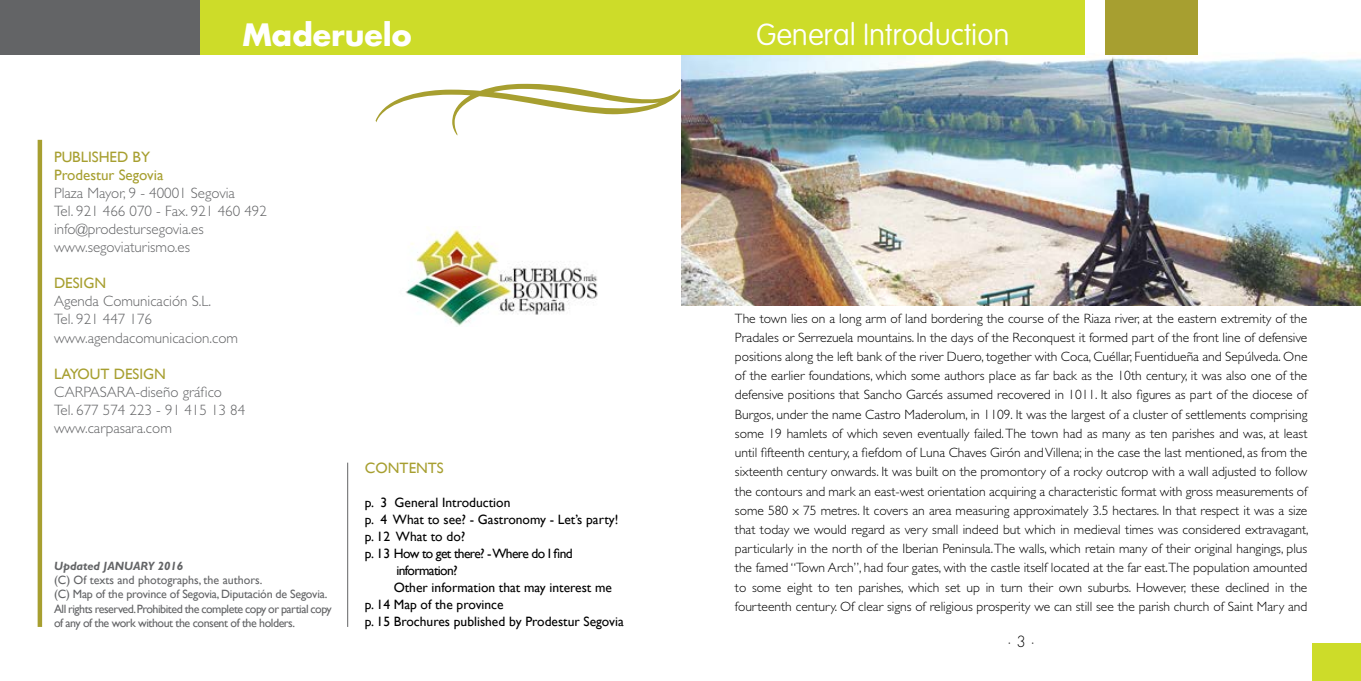
<style>
.page{position:relative;width:1361px;height:681px;background:#fff}
.page>*{position:absolute;margin:0;border:0;box-sizing:border-box;transform-origin:0 0}
.t1{font:100 30px "VAG Rounded";color:#fff}
.t2{font:700 30px "Futura";color:#fff}
.t3{font:300 15px/18px "Gill Sans";color:#636466}
.t4{font:15px/18px "Gill Sans";color:#a79f30}
.t5{font:300 15px "Futura";color:#000}
.t6{font:300 13.5px/19.2px "Gill Sans";color:#000;text-align:justify}
.t7{font:13.5px "Gill Sans";color:#000}
.t8{font:13.5px "Gill Sans";letter-spacing:-.045em;color:#000}
.t9{font:12px/14.4px "Gill Sans";letter-spacing:-.04em;color:#636466}
.t10{font:italic 700 12px "Gill Sans";color:#636466}
</style>
<div class="page">
<img style="left:681px;top:0;width:680px;height:305px">
<hr style="left:38px;top:140px;width:4px;height:486px;background:#a79f30">
<svg style="left:375px;top:83px;width:305px;height:52px"></svg>
<div style="left:0;top:0;width:680px;height:54px;background:#636466"></div>
<div style="left:200px;top:0;width:480px;height:54px;background:#cddc29"></div>
<hr style="left:347px;top:462px;width:1px;height:164px;background:#636466">
<div style="left:1312px;top:643px;width:49px;height:37px;background:#cddc29"></div>
<div style="left:680px;top:0;width:405px;height:54px;background:#cddc29"></div>
<div style="left:1105px;top:0;width:92px;height:54px;background:#a79f30"></div>
<img style="left:406px;top:229px;width:192px;height:97px">
<h1 class="t2" style="left:242px;top:14px;width:171px">Maderuelo</h1>
<p class="t4" style="left:54px;top:148px;width:111px">PUBLISHED BY<br>Prodestur Segovia</p>
<p class="t3" style="left:54px;top:184px;width:214px">Plaza Mayor, 9 - 40001 Segovia<br>Tel. 921 466 070 - Fax. 921 460 492 info@prodestursegovia.es www.segoviaturismo.es</p>
<p class="t4" style="left:54px;top:274px;width:54px">DESIGN</p>
<p class="t3" style="left:54px;top:292px;width:186px">Agenda Comunicación S.L.<br>Tel. 921 447 176 www.agendacomunicacion.com</p>
<p class="t4" style="left:54px;top:364px;width:113px">LAYOUT DESIGN</p>
<p class="t3" style="left:54px;top:382px;width:193px">CARPASARA-diseño gráfico<br>Tel. 677 574 223 - 91 415 13 84 www.carpasara.com</p>
<p class="t10" style="left:54px;top:558px;width:131px">Updated JANUARY 2016</p>
<p class="t9" style="left:54px;top:572px;width:279px">(C) Of texts and photographs, the authors.<br>(C) Map of the province of Segovia, Diputación de Segovia.<br>All rights reserved.Prohibited the complete copy or partial copy of any of the work without the consent of the holders.</p>
<p class="t4" style="left:365px;top:458px;width:80px">CONTENTS</p>
<p class="t7" style="left:365px;top:494px;width:147px">p. 3 General Introduction</p>
<p class="t7" style="left:365px;top:511px;width:255px">p. 4 What to see? - Gastronomy - Let’s party!</p>
<p class="t7" style="left:365px;top:528px;width:102px">p. 12 What to do?</p>
<p class="t8" style="left:365px;top:545px;width:209px">p. 13 How to get there? - Where do I find</p>
<p class="t8" style="left:396px;top:562px;width:63px">information?</p>
<p class="t7" style="left:394px;top:579px;width:220px">Other information that may interest me</p>
<p class="t7" style="left:365px;top:596px;width:140px">p. 14 Map of the province</p>
<p class="t7" style="left:365px;top:613px;width:260px">p. 15 Brochures published by Prodestur Segovia</p>
<h1 class="t1" style="left:756px;top:17px;width:255px">General Introduction</h1>
<p class="t6" style="left:735px;top:308px;width:575px">The town lies on a long arm of land bordering the course of the Riaza river, at the eastern extremity of the Pradales or Serrezuela mountains. In the days of the Reconquest it formed part of the front line of defensive positions along the left bank of the river Duero, together with Coca, Cuéllar, Fuentidueña and Sepúlveda. One of the earlier foundations, which some authors place as far back as the 10th century, it was also one of the defensive positions that Sancho Garcés assumed recovered in 1011. It also figures as part of the diocese of Burgos, under the name Castro Maderolum, in 1109. It was the largest of a cluster of settlements comprising some 19 hamlets of which seven eventually failed. The town had as many as ten parishes and was, at least until fifteenth century, a fiefdom of Luna Chaves Girón and Villena; in the case the last mentioned, as from the sixteenth century onwards. It was built on the promontory of a rocky outcrop with a wall adjusted to follow the contours and mark an east-west orientation acquiring a characteristic format with gross measurements of some 580 x 75 metres. It covers an area measuring approximately 3.5 hectares. In that respect it was a size that today we would regard as very small indeed but which in medieval times was considered extravagant, particularly in the north of the Iberian Peninsula. The walls, which retain many of their original hangings, plus the famed “Town Arch”, had four gates, with the castle itself located at the far east.The population amounted to some eight to ten parishes, which set up in turn their own suburbs. However, these declined in the fourteenth century. Of clear signs of religious prosperity we can still see the parish church of Saint Mary and</p>
<p class="t5" style="left:1007px;top:632px;width:29px">· 3 ·</p>
</div>
